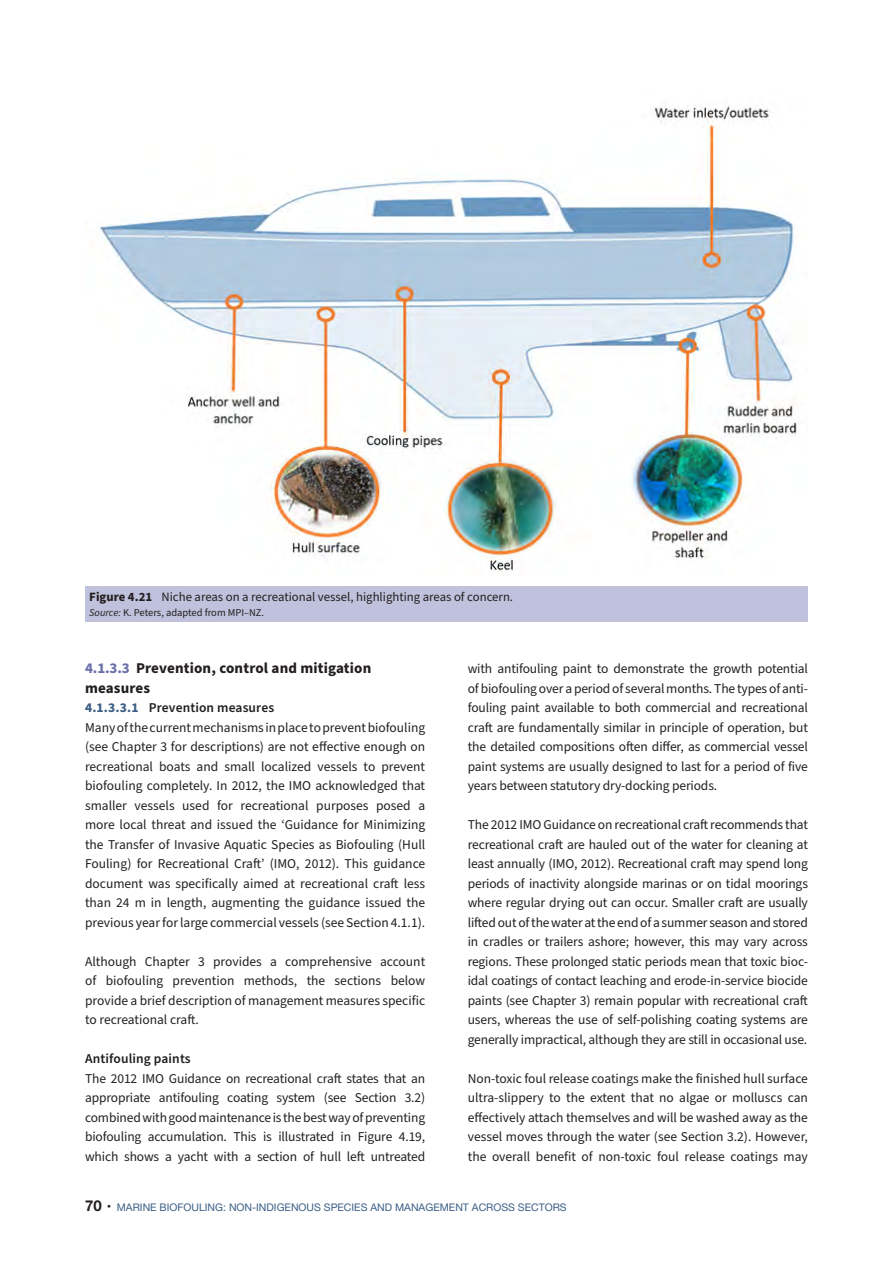
<style>
.page{position:relative;width:893px;height:1263px;background:#fff}
.page>*{position:absolute;margin:0;border:0;box-sizing:border-box;transform-origin:0 0}
.TITRE_4_1_1_1{font:700 15px/19.5px "Source Sans Pro";letter-spacing:.01em;color:#231f20}
.TEXTE_sur_grille{font:13.5px/19.5px "Source Sans Pro";letter-spacing:-.01em;color:#231f20;text-align:justify}
.TITRE_5{font:600 13.5px "Source Sans Pro";letter-spacing:.01em;color:#231f20}
.TITRE_6{font:600 13.5px "Source Sans Pro";letter-spacing:.01em;color:#231f20}
.FIG_Titre{font:12.75px "Source Sans Pro";color:#231f20}
.t1{font:10.5px "Helvetica Neue LT Pro";color:#3b5e85}
.FIG_Source{font:10.5px "Source Sans Pro";color:#231f20}
.s1{font-weight:700}
.s2{font-style:italic}
.s3{color:#6b70ab}
.s4{font-weight:700;color:#3b5e85}
.s5{font-weight:700;font-size:15px;color:#231f20}
.s6{font-weight:700;font-size:16.5px;color:#231f20}
</style>
<div class="page">
<img style="left:99px;top:105px;width:698px;height:467px">
<div style="left:85px;top:586px;width:723px;height:21px;background:#c0c1dc"></div>
<div style="left:85px;top:607px;width:723px;height:15px;background:#c0c1dc"></div>
<p class="FIG_Titre" style="left:89px;top:588px;width:425px"><span class="s1">Figure 4.21</span> Niche areas on a recreational vessel, highlighting areas of concern.</p>
<p class="FIG_Source" style="left:89px;top:605px;width:176px"><span class="s2">Source:</span> K. Peters, adapted from MPI–NZ.</p>
<p class="TITRE_4_1_1_1" style="left:85px;top:659px;width:288px"><span class="s3">4.1.3.3</span> Prevention, control and mitigation measures</p>
<p class="TITRE_5" style="left:85px;top:699px;width:191px"><span class="s4">4.1.3.3.1</span> Prevention measures</p>
<p class="TEXTE_sur_grille" style="left:85px;top:718px;width:342px">Many ofthe current mechanisms in place to prevent biofouling (see Chapter 3 for descriptions) are not effective enough on recreational boats and small localized vessels to prevent biofouling completely. In 2012, the IMO acknowledged that smaller vessels used for recreational purposes posed a more local threat and issued the ‘Guidance for Minimizing the Transfer of Invasive Aquatic Species as Biofouling (Hull Fouling) for Recreational Craft’ (IMO, 2012). This guidance document was specifically aimed at recreational craft less than 24 m in length, augmenting the guidance issued the previous year for large commercial vessels (see Section 4.1.1).</p>
<p class="TEXTE_sur_grille" style="left:85px;top:952px;width:342px">Although Chapter 3 provides a comprehensive account of biofouling prevention methods, the sections below provide a brief description of management measures specific to recreational craft.</p>
<p class="TITRE_6" style="left:85px;top:1050px;width:107px">Antifouling paints</p>
<p class="TEXTE_sur_grille" style="left:85px;top:1069px;width:342px">The 2012 IMO Guidance on recreational craft states that an appropriate antifouling coating system (see Section 3.2) combined with good maintenance is the best way ofpreventing biofouling accumulation. This is illustrated in Figure 4.19, which shows a yacht with a section of hull left untreated</p>
<p class="TEXTE_sur_grille" style="left:468px;top:659px;width:342px">with antifouling paint to demonstrate the growth potential ofbiofouling over a period of several months. The types of anti&shy;fouling paint available to both commercial and recreational craft are fundamentally similar in principle of operation, but the detailed compositions often differ, as commercial vessel paint systems are usually designed to last for a period of five years between statutory dry-docking periods.</p>
<p class="TEXTE_sur_grille" style="left:468px;top:815px;width:342px">The 2012 IMO Guidance on recreational craft recommends that recreational craft are hauled out of the water for cleaning at least annually (IMO, 2012). Recreational craft may spend long periods of inactivity alongside marinas or on tidal moorings where regular drying out can occur. Smaller craft are usually lifted out ofthe water at the end of a summer season and stored in cradles or trailers ashore; however, this may vary across regions. These prolonged static periods mean that toxic bioc&shy;idal coatings of contact leaching and erode-in-service biocide paints (see Chapter 3) remain popular with recreational craft users, whereas the use of self-polishing coating systems are generally impractical, although they are still in occasional use.</p>
<p class="TEXTE_sur_grille" style="left:468px;top:1069px;width:342px">Non-toxic foul release coatings make the finished hull surface ultra-slippery to the extent that no algae or molluscs can effectively attach themselves and will be washed away as the vessel moves through the water (see Section 3.2). However, the overall benefit of non-toxic foul release coatings may</p>
<p class="t1" style="left:85px;top:1201px;width:483px"><span class="s5">70</span> <span class="s6">·</span> MARINE BIOFOULING: NON-INDIGENOUS SPECIES AND MANAGEMENT ACROSS SECTORS</p>
</div>
